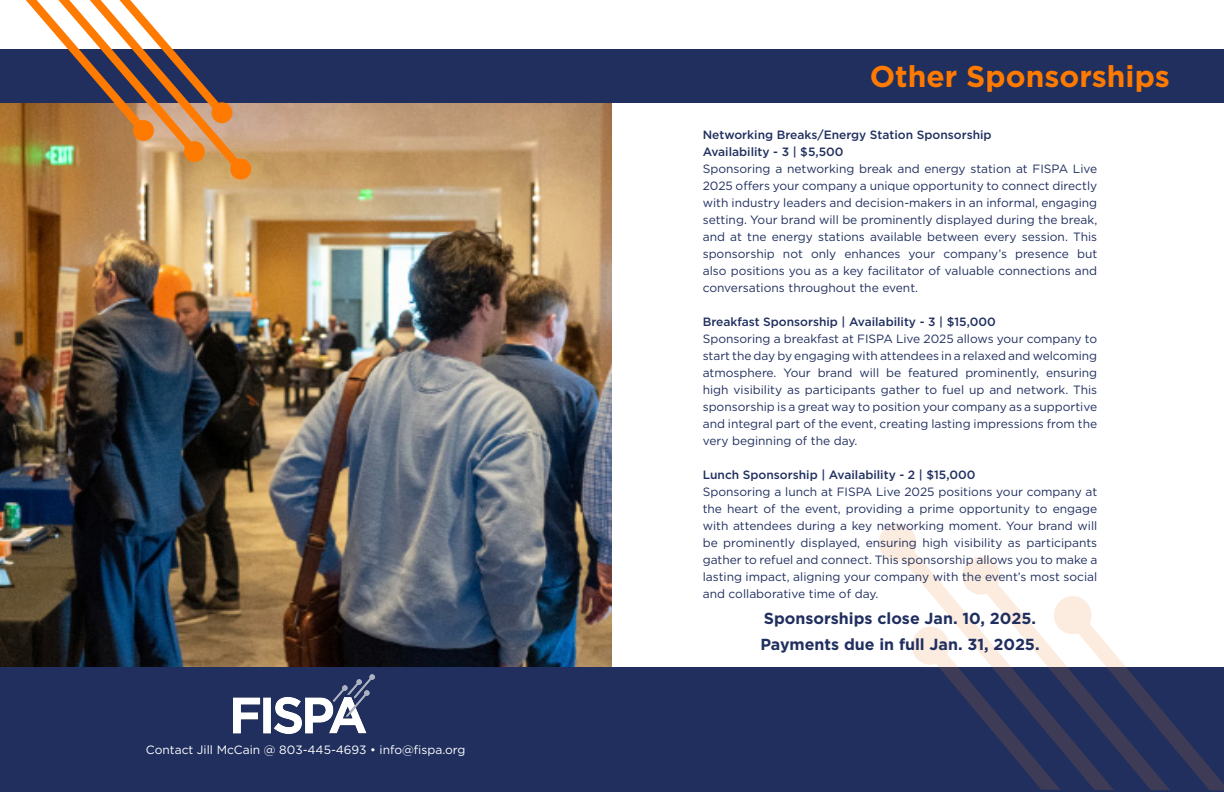
<style>
.page{position:relative;width:1224px;height:792px;background:#fff}
.page>*{position:absolute;margin:0;border:0;box-sizing:border-box;transform-origin:0 0}
.t1{font:700 30px "Gotham";color:#ff7a00}
.t2{font:700 16px "Gotham";color:#202f5f}
.t3{font:12px/17px "Gotham";color:#202f5f;text-align:justify}
.t4{font:500 12px "Gotham";color:#202f5f}
.t5{font:12px "Gotham";color:#fff}
</style>
<div class="page">
<img style="left:0;top:102px;width:612px;height:565px">
<div style="left:0;top:49px;width:612px;height:53px;background:#202f5e"></div>
<div style="left:612px;top:49px;width:612px;height:53px;background:#202f5e"></div>
<svg style="left:0;top:102px;width:253px;height:79px;background:#c09259"></svg>
<svg style="left:0;top:0;width:234px;height:163px"></svg>
<div style="left:0;top:667px;width:612px;height:125px;background:#202f5e"></div>
<div style="left:612px;top:667px;width:612px;height:125px;background:#202f5e"></div>
<svg style="left:879px;top:524px;width:127px;height:70px"></svg>
<svg style="left:912px;top:594px;width:312px;height:197px"></svg>
<img style="left:234px;top:674px;width:141px;height:59px">
<p class="t5" style="left:146px;top:742px;width:321px">Contact Jill McCain @ 803-445-4693 • info@fispa.org</p>
<p class="t1" style="left:870px;top:56px;width:302px">Other Sponsorships</p>
<p class="t4" style="left:703px;top:127px;width:290px">Networking Breaks/Energy Station Sponsorship</p>
<p class="t4" style="left:703px;top:144px;width:142px">Availability - 3 | $5,500</p>
<p class="t3" style="left:703px;top:160px;width:396px">Sponsoring a networking break and energy station at FISPA Live 2025 offers your company a unique opportunity to connect directly with industry leaders and decision-makers in an informal, engaging setting. Your brand will be prominently displayed during the break, and at tne energy stations available between every session. This sponsorship not only enhances your company’s presence but also positions you as a key facilitator of valuable connections and conversations throughout the event.</p>
<p class="t4" style="left:703px;top:314px;width:295px">Breakfast Sponsorship | Availability - 3 | $15,000</p>
<p class="t3" style="left:703px;top:330px;width:396px">Sponsoring a breakfast at FISPA Live 2025 allows your company to start the day by engaging with attendees in a relaxed and welcoming atmosphere. Your brand will be featured prominently, ensuring high visibility as participants gather to fuel up and network. This sponsorship is a great way to position your company as a supportive and integral part of the event, creating lasting impressions from the very beginning of the day.</p>
<p class="t4" style="left:703px;top:467px;width:274px">Lunch Sponsorship | Availability - 2 | $15,000</p>
<p class="t3" style="left:703px;top:483px;width:396px">Sponsoring a lunch at FISPA Live 2025 positions your company at the heart of the event, providing a prime opportunity to engage with attendees during a key networking moment. Your brand will be prominently displayed, ensuring high visibility as participants gather to refuel and connect. This sponsorship allows you to make a lasting impact, aligning your company with the event’s most social and collaborative time of day.</p>
<p class="t2" style="left:764px;top:608px;width:274px">Sponsorships close Jan. 10, 2025.</p>
<p class="t2" style="left:760px;top:634px;width:281px">Payments due in full Jan. 31, 2025.</p>
</div>
